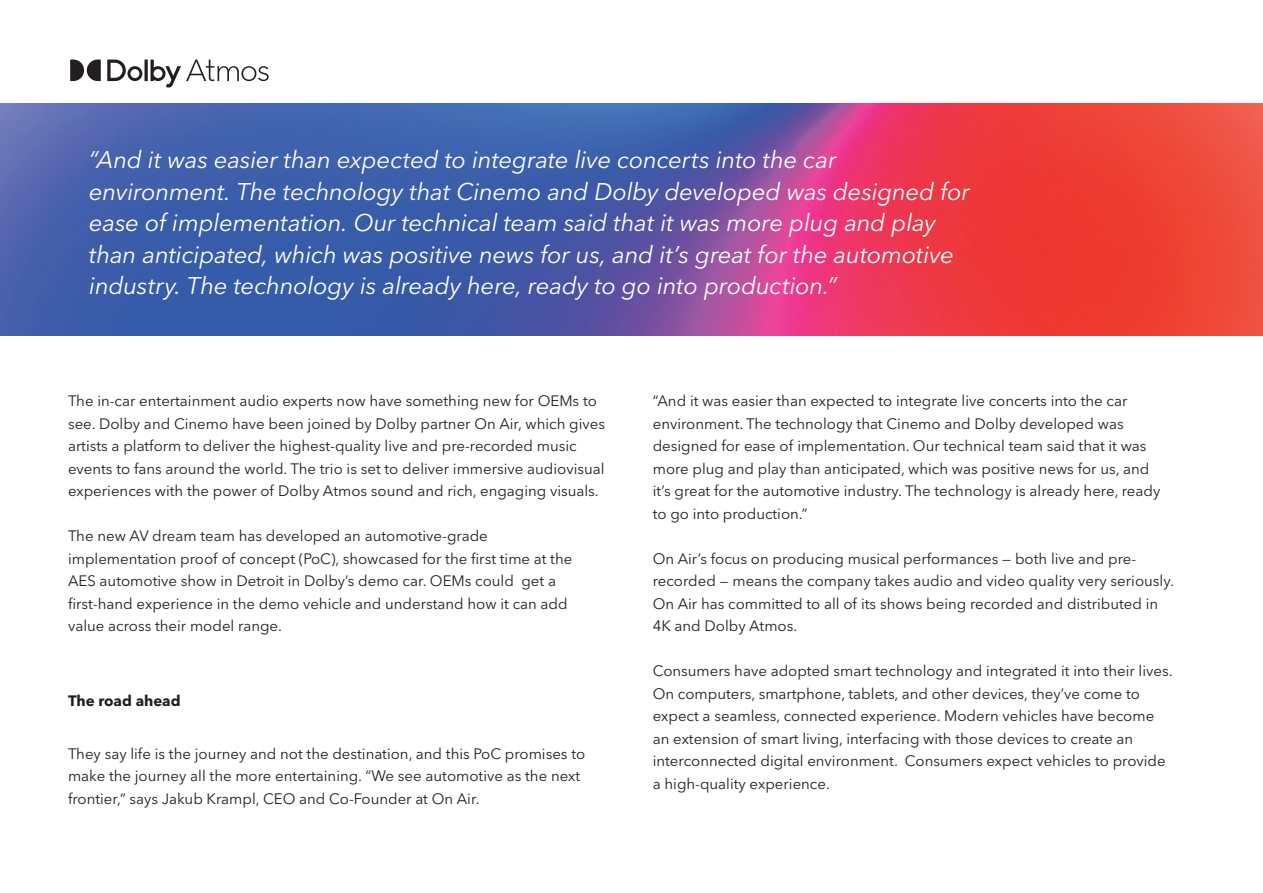
<style>
.page{position:relative;width:1263px;height:893px;background:#fff}
.page>*{position:absolute;margin:0;border:0;box-sizing:border-box;transform-origin:0 0}
.Feature_Quote{font:italic 24px/31.5px "Avenir Next LT Pro";letter-spacing:-.01em;color:#fff}
.Body_Copy{font:15px/22.5px "Avenir Next LT Pro";color:#231f20}
.Body_Copy_Title{font:700 15px "Avenir Next LT Pro";color:#231f20}
</style>
<div class="page">
<img style="left:0;top:103px;width:1263px;height:233px">
<svg style="left:70px;top:60px;width:199px;height:28px"></svg>
<p class="Feature_Quote" style="left:89px;top:144px;width:882px">“And it was easier than expected to integrate live concerts into the car environment. The technology that Cinemo and Dolby developed was designed for ease of implementation. Our technical team said that it was more plug and play than anticipated, which was positive news for us, and it’s great for the automotive industry. The technology is already here, ready to go into production.”</p>
<p class="Body_Copy" style="left:68px;top:390px;width:538px">The in-car entertainment audio experts now have something new for OEMs to see. Dolby and Cinemo have been joined by Dolby partner On Air, which gives artists a platform to deliver the highest-quality live and pre-recorded music events to fans around the world. The trio is set to deliver immersive audiovisual experiences with the power of Dolby Atmos sound and rich, engaging visuals.</p>
<p class="Body_Copy" style="left:68px;top:525px;width:506px">The new AV dream team has developed an automotive-grade implementation proof of concept (PoC), showcased for the first time at the AES automotive show in Detroit in Dolby’s demo car. OEMs could get a first-hand experience in the demo vehicle and understand how it can add value across their model range.</p>
<p class="Body_Copy_Title" style="left:68px;top:692px;width:114px">The road ahead</p>
<p class="Body_Copy" style="left:68px;top:742px;width:519px">They say life is the journey and not the destination, and this PoC promises to make the journey all the more entertaining. “We see automotive as the next frontier,” says Jakub Krampl, CEO and Co-Founder at On Air.</p>
<p class="Body_Copy" style="left:653px;top:390px;width:509px">“And it was easier than expected to integrate live concerts into the car environment. The technology that Cinemo and Dolby developed was designed for ease of implementation. Our technical team said that it was more plug and play than anticipated, which was positive news for us, and it’s great for the automotive industry. The technology is already here, ready to go into production.”</p>
<p class="Body_Copy" style="left:653px;top:547px;width:523px">On Air’s focus on producing musical performances — both live and pre&shy;recorded — means the company takes audio and video quality very seriously.<br>On Air has committed to all of its shows being recorded and distributed in 4K and Dolby Atmos.</p>
<p class="Body_Copy" style="left:653px;top:660px;width:521px">Consumers have adopted smart technology and integrated it into their lives.<br>On computers, smartphone, tablets, and other devices, they’ve come to expect a seamless, connected experience. Modern vehicles have become an extension of smart living, interfacing with those devices to create an interconnected digital environment. Consumers expect vehicles to provide a high-quality experience.</p>
</div>
